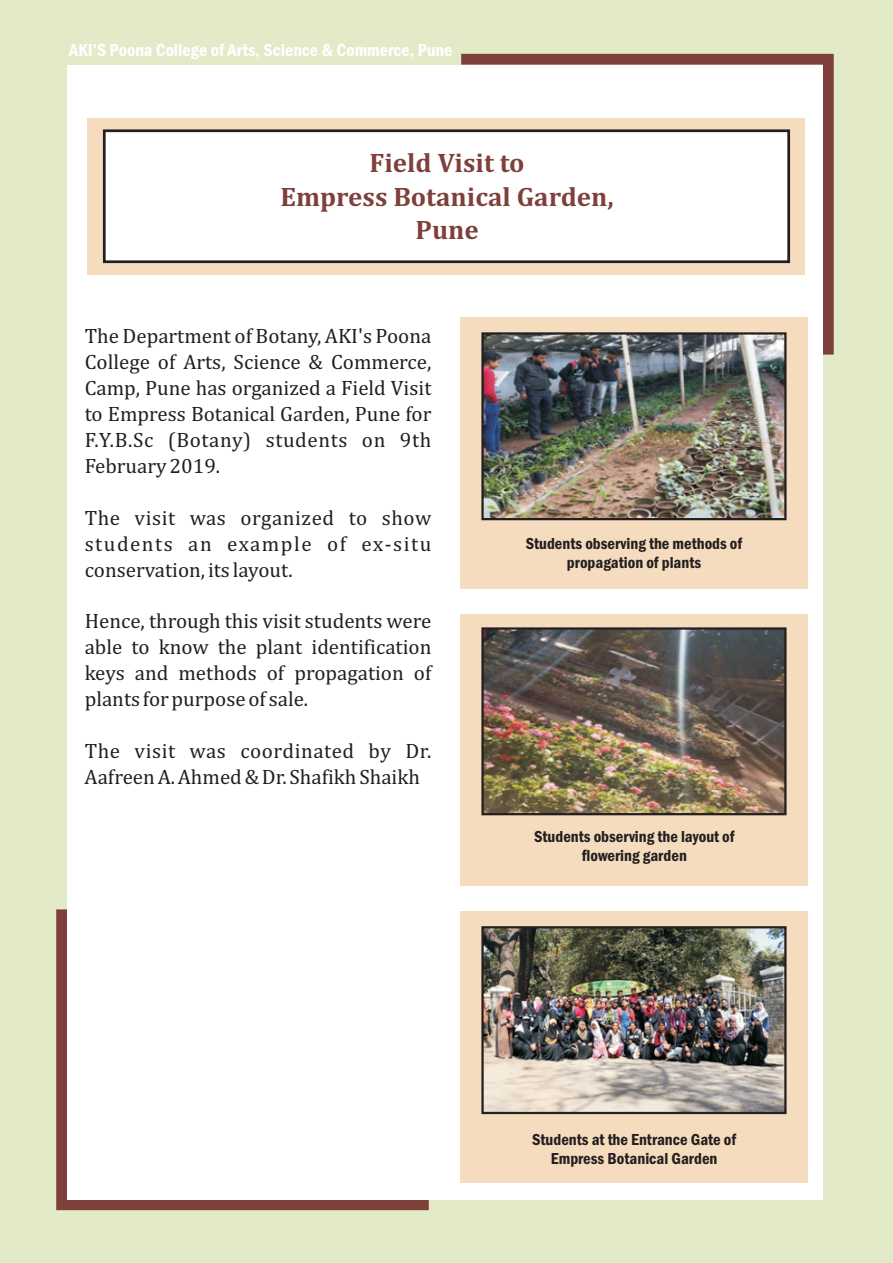
<style>
.page{position:relative;width:893px;height:1263px;background:#e3eac7}
.page>*{position:absolute;margin:0;border:0;box-sizing:border-box;transform-origin:0 0}
.t1{font:700 27px/33.3px "Cambria";color:#7f403c;text-align:center}
.t2{font:21px/26px "Cambria";color:#231f20;text-align:justify}
.t3{font:600 condensed 18px "Franklin Gothic";color:#fff}
.t4{font:600 condensed 16.5px/18.8px "Franklin Gothic";color:#231f20;text-align:center}
</style>
<div class="page">
<svg style="left:461px;top:54px;width:373px;height:301px;background:#814440"></svg>
<svg style="left:56px;top:909px;width:373px;height:301px;background:#864b47"></svg>
<div style="left:67px;top:65px;width:756px;height:1134px;background:#fff"></div>
<div style="left:88px;top:118px;width:717px;height:156px;background:#f5dcbe"></div>
<div style="left:102px;top:129px;width:689px;height:135px;background:#fff"></div>
<div style="left:460px;top:910px;width:348px;height:272px;background:#f5dcbe"></div>
<img style="left:484px;top:929px;width:299px;height:182px">
<div style="left:481px;top:926px;width:305px;height:188px;border:2px solid #231f20"></div>
<div style="left:460px;top:317px;width:348px;height:272px;background:#f5dcbe"></div>
<img style="left:484px;top:335px;width:299px;height:182px">
<div style="left:481px;top:332px;width:305px;height:188px;border:2px solid #231f20"></div>
<div style="left:460px;top:614px;width:348px;height:272px;background:#f5dcbe"></div>
<img style="left:484px;top:630px;width:299px;height:182px">
<div style="left:481px;top:627px;width:305px;height:188px;border:2px solid #231f20"></div>
<p class="t3" style="left:69px;top:44px;width:385px">AKI’S Poona College of Arts, Science &amp; Commerce, Pune</p>
<p class="t1" style="left:280px;top:148px;width:335px">Field Visit to<br>Empress Botanical Garden,<br>Pune</p>
<p class="t2" style="left:85px;top:324px;width:348px">The Department of Botany, AKI's Poona College of Arts, Science &amp; Commerce, Camp, Pune has organized a Field Visit to Empress Botanical Garden, Pune for F.Y.B.Sc (Botany) students on 9th February 2019.</p>
<p class="t2" style="left:85px;top:506px;width:348px">The visit was organized to show students an example of ex-situ conservation, its layout.</p>
<p class="t2" style="left:85px;top:610px;width:348px">Hence, through this visit students were able to know the plant identification keys and methods of propagation of plants for purpose of sale.</p>
<p class="t2" style="left:85px;top:739px;width:348px">The visit was coordinated by Dr.<br>Aafreen A. Ahmed &amp; Dr. Shafikh Shaikh</p>
<p class="t4" style="left:526px;top:535px;width:218px">Students observing the methods of propagation of plants</p>
<p class="t4" style="left:534px;top:829px;width:202px">Students observing the layout of flowering garden</p>
<p class="t4" style="left:532px;top:1131px;width:206px">Students at the Entrance Gate of<br>Empress Botanical Garden</p>
</div>
